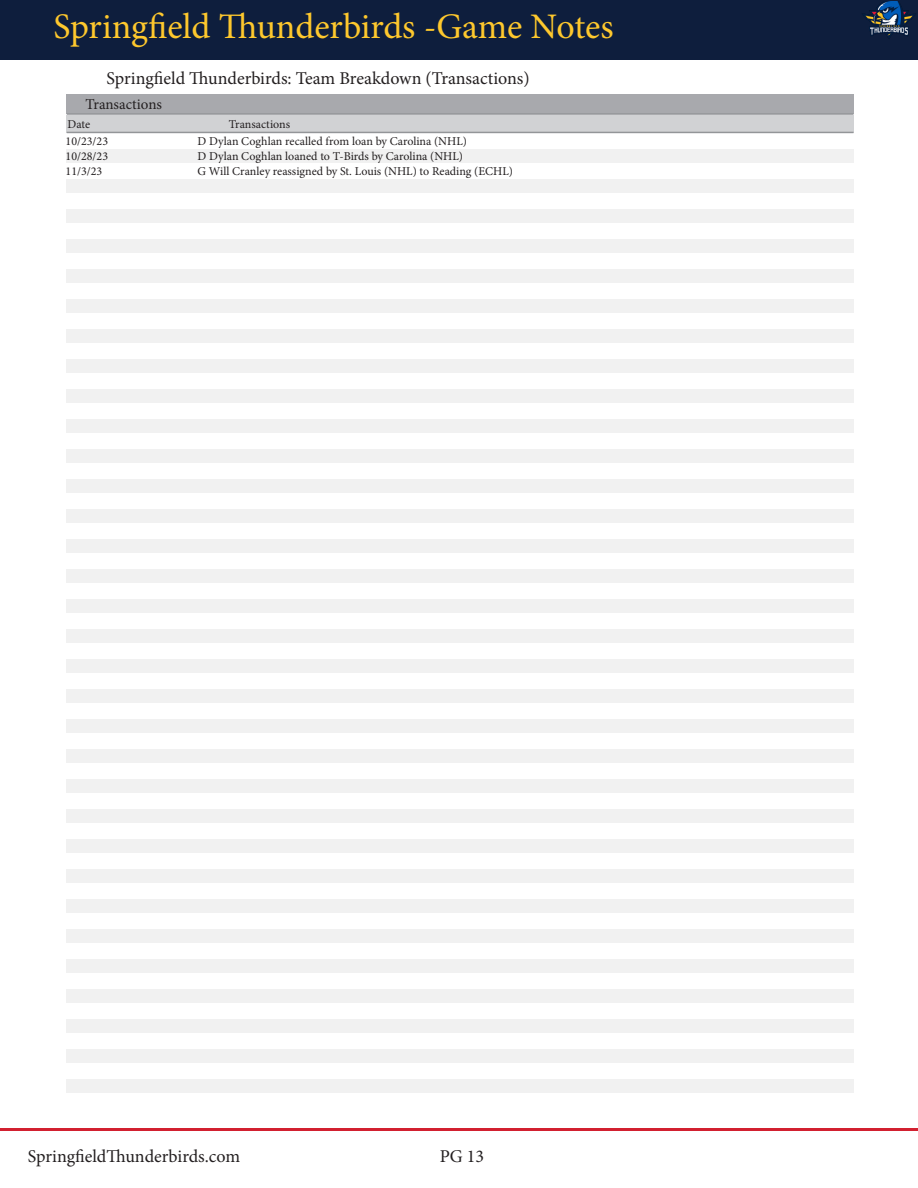
<style>
.page{position:relative;width:918px;height:1188px;background:#fff}
.page>*{position:absolute;margin:0;border:0;box-sizing:border-box;transform-origin:0 0}
.t1{font:36px "Minion Pro";letter-spacing:-.005em;color:#fec82d}
.t2{font:18px "Minion Pro";color:#231f20}
.t3{font:15px "Minion Pro";color:#231f20}
.t4{font:12px "Minion Pro";color:#231f20}
</style>
<div class="page">
<div style="left:0;top:0;width:918px;height:59px;background:#0e1e3d"></div>
<hr style="left:0;top:1128px;width:918px;height:3px;background:#d22030">
<img style="left:863px;top:1px;width:52px;height:37px">
<div style="left:66px;top:115px;width:788px;height:17px;background:#d1d2d4"></div>
<hr style="left:67px;top:132px;width:787px;height:1px;background:#939598">
<div style="left:66px;top:94px;width:787px;height:20px;background:#a8a9ad"></div>
<hr style="left:67px;top:113px;width:787px;height:2px;background:#939598">
<div style="left:66px;top:149px;width:788px;height:14px;background:#f1f1f1"></div>
<div style="left:66px;top:179px;width:788px;height:14px;background:#f1f1f1"></div>
<div style="left:66px;top:209px;width:788px;height:14px;background:#f1f1f1"></div>
<div style="left:66px;top:239px;width:788px;height:14px;background:#f1f1f1"></div>
<div style="left:66px;top:269px;width:788px;height:14px;background:#f1f1f1"></div>
<div style="left:66px;top:299px;width:788px;height:14px;background:#f1f1f1"></div>
<div style="left:66px;top:329px;width:788px;height:14px;background:#f1f1f1"></div>
<div style="left:66px;top:359px;width:788px;height:14px;background:#f1f1f1"></div>
<div style="left:66px;top:389px;width:788px;height:14px;background:#f1f1f1"></div>
<div style="left:66px;top:419px;width:788px;height:14px;background:#f1f1f1"></div>
<div style="left:66px;top:449px;width:788px;height:14px;background:#f1f1f1"></div>
<div style="left:66px;top:479px;width:788px;height:14px;background:#f1f1f1"></div>
<div style="left:66px;top:509px;width:788px;height:14px;background:#f1f1f1"></div>
<div style="left:66px;top:539px;width:788px;height:14px;background:#f1f1f1"></div>
<div style="left:66px;top:569px;width:788px;height:14px;background:#f1f1f1"></div>
<div style="left:66px;top:599px;width:788px;height:14px;background:#f1f1f1"></div>
<div style="left:66px;top:629px;width:788px;height:14px;background:#f1f1f1"></div>
<div style="left:66px;top:659px;width:788px;height:14px;background:#f1f1f1"></div>
<div style="left:66px;top:689px;width:788px;height:14px;background:#f1f1f1"></div>
<div style="left:66px;top:719px;width:788px;height:14px;background:#f1f1f1"></div>
<div style="left:66px;top:749px;width:788px;height:14px;background:#f1f1f1"></div>
<div style="left:66px;top:779px;width:788px;height:14px;background:#f1f1f1"></div>
<div style="left:66px;top:809px;width:788px;height:14px;background:#f1f1f1"></div>
<div style="left:66px;top:839px;width:788px;height:14px;background:#f1f1f1"></div>
<div style="left:66px;top:869px;width:788px;height:14px;background:#f1f1f1"></div>
<div style="left:66px;top:899px;width:788px;height:14px;background:#f1f1f1"></div>
<div style="left:66px;top:929px;width:788px;height:14px;background:#f1f1f1"></div>
<div style="left:66px;top:959px;width:788px;height:14px;background:#f1f1f1"></div>
<div style="left:66px;top:989px;width:788px;height:14px;background:#f1f1f1"></div>
<div style="left:66px;top:1019px;width:788px;height:14px;background:#f1f1f1"></div>
<div style="left:66px;top:1049px;width:788px;height:14px;background:#f1f1f1"></div>
<div style="left:66px;top:1079px;width:788px;height:14px;background:#f1f1f1"></div>
<p class="t1" style="left:53px;top:2px;width:562px">Springfield Thunderbirds -Game Notes</p>
<p class="t2" style="left:107px;top:67px;width:425px">Springfield Thunderbirds: Team Breakdown (Transactions)</p>
<p class="t3" style="left:86px;top:94px;width:78px">Transactions</p>
<p class="t4" style="left:68px;top:116px;width:24px">Date</p>
<p class="t4" style="left:229px;top:116px;width:63px">Transactions</p>
<p class="t4" style="left:66px;top:133px;width:44px">10/23/23</p>
<p class="t4" style="left:198px;top:133px;width:271px">D Dylan Coghlan recalled from loan by Carolina (NHL)</p>
<p class="t4" style="left:66px;top:148px;width:44px">10/28/23</p>
<p class="t4" style="left:198px;top:148px;width:267px">D Dylan Coghlan loaned to T-Birds by Carolina (NHL)</p>
<p class="t4" style="left:66px;top:163px;width:38px">11/3/23</p>
<p class="t4" style="left:198px;top:163px;width:317px">G Will Cranley reassigned by St. Louis (NHL) to Reading (ECHL)</p>
<p class="t2" style="left:28px;top:1144px;width:214px">SpringfieldThunderbirds.com</p>
<p class="t2" style="left:440px;top:1144px;width:46px">PG 13</p>
</div>
